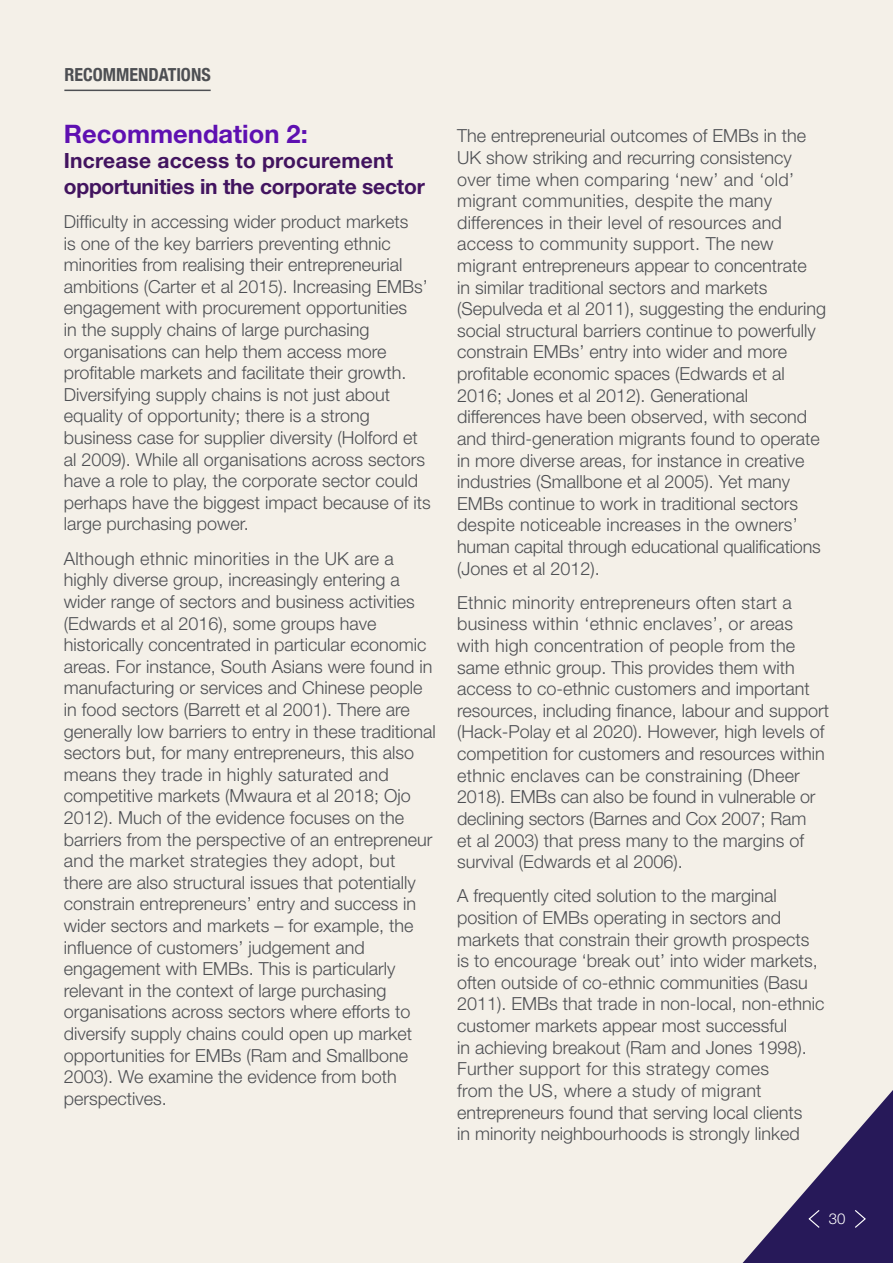
<style>
.page{position:relative;width:893px;height:1263px;background:#f4f0e8}
.page>*{position:absolute;margin:0;border:0;box-sizing:border-box;transform-origin:0 0}
.t1{font:700 25.5px "Helvetica Neue";color:#5e10b1}
.t2{font:700 21px/25.2px "Helvetica Neue";letter-spacing:-.01em;color:#42145f}
.t3{font:300 18px/21.6px "Helvetica Neue";color:#4d4f53}
.t4{font:700 condensed 18px "Helvetica Neue";color:#4d4f53}
.t5{font:300 15px "Helvetica Neue";color:#fff}
</style>
<div class="page">
<hr style="left:64px;top:90px;width:147px;height:1px;background:#4d4f53">
<svg style="left:742px;top:1090px;width:151px;height:173px"></svg>
<p class="t4" style="left:64px;top:60px;width:148px">RECOMMENDATIONS</p>
<h1 class="t1" style="left:64px;top:118px;width:246px">Recommendation 2:</h1>
<p class="t2" style="left:64px;top:148px;width:363px">Increase access to procurement opportunities in the corporate sector</p>
<p class="t3" style="left:64px;top:210px;width:369px">Difficulty in accessing wider product markets<br>is one of the key barriers preventing ethnic minorities from realising their entrepreneurial ambitions (Carter et al 2015). Increasing EMBs’ engagement with procurement opportunities<br>in the supply chains of large purchasing organisations can help them access more profitable markets and facilitate their growth.<br>Diversifying supply chains is not just about equality of opportunity; there is a strong business case for supplier diversity (Holford et al 2009). While all organisations across sectors have a role to play, the corporate sector could perhaps have the biggest impact because of its large purchasing power.</p>
<p class="t3" style="left:64px;top:547px;width:374px">Although ethnic minorities in the UK are a highly diverse group, increasingly entering a wider range of sectors and business activities (Edwards et al 2016), some groups have historically concentrated in particular economic areas. For instance, South Asians were found in manufacturing or services and Chinese people in food sectors (Barrett et al 2001). There are generally low barriers to entry in these traditional sectors but, for many entrepreneurs, this also means they trade in highly saturated and competitive markets (Mwaura et al 2018; Ojo 2012). Much of the evidence focuses on the barriers from the perspective of an entrepreneur and the market strategies they adopt, but there are also structural issues that potentially constrain entrepreneurs’ entry and success in wider sectors and markets – for example, the influence of customers’ judgement and engagement with EMBs. This is particularly relevant in the context of large purchasing organisations across sectors where efforts to diversify supply chains could open up market opportunities for EMBs (Ram and Smallbone 2003). We examine the evidence from both perspectives.</p>
<p class="t3" style="left:457px;top:125px;width:371px">The entrepreneurial outcomes of EMBs in the UK show striking and recurring consistency over time when comparing ‘new’ and ‘old’ migrant communities, despite the many differences in their level of resources and access to community support. The new migrant entrepreneurs appear to concentrate<br>in similar traditional sectors and markets (Sepulveda et al 2011), suggesting the enduring social structural barriers continue to powerfully constrain EMBs’ entry into wider and more profitable economic spaces (Edwards et al 2016; Jones et al 2012). Generational differences have been observed, with second and third-generation migrants found to operate in more diverse areas, for instance in creative industries (Smallbone et al 2005). Yet many EMBs continue to work in traditional sectors despite noticeable increases in the owners’ human capital through educational qualifications (Jones et al 2012).</p>
<p class="t3" style="left:457px;top:591px;width:374px">Ethnic minority entrepreneurs often start a business within ‘ethnic enclaves’, or areas with high concentration of people from the same ethnic group. This provides them with access to co-ethnic customers and important resources, including finance, labour and support (Hack-Polay et al 2020). However, high levels of competition for customers and resources within ethnic enclaves can be constraining (Dheer 2018). EMBs can also be found in vulnerable or declining sectors (Barnes and Cox 2007; Ram<br>et al 2003) that press many to the margins of survival (Edwards et al 2006).</p>
<p class="t3" style="left:457px;top:885px;width:369px">A frequently cited solution to the marginal position of EMBs operating in sectors and markets that constrain their growth prospects is to encourage ‘break out’ into wider markets, often outside of co-ethnic communities (Basu 2011). EMBs that trade in non-local, non-ethnic customer markets appear most successful<br>in achieving breakout (Ram and Jones 1998).<br>Further support for this strategy comes<br>from the US, where a study of migrant entrepreneurs found that serving local clients<br>in minority neighbourhoods is strongly linked</p>
<p class="t5" style="left:829px;top:1209px;width:18px">30</p>
</div>
